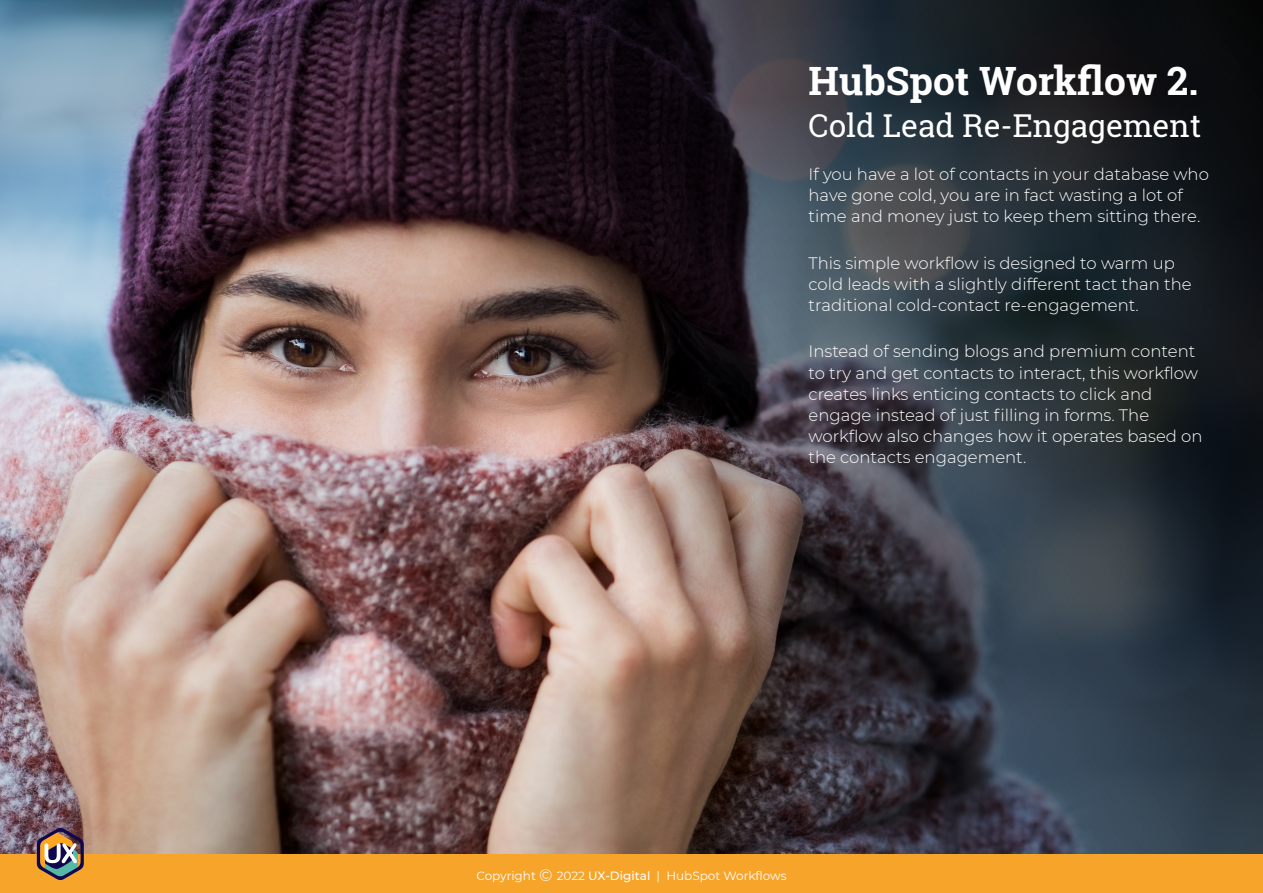
<style>
.page{position:relative;width:1263px;height:893px;background:#fff}
.page>*{position:absolute;margin:0;border:0;box-sizing:border-box;transform-origin:0 0}
.t1{font:700 39px "Roboto Slab";color:#fff}
.t2{font:31.5px "Roboto Slab";color:#fff}
.t3{font:300 16.5px/21px "Montserrat";color:#fff}
.t4{font:12px "Montserrat";color:#fff}
.s1{font-size:16.5px}
.s2{font-weight:500}
</style>
<div class="page">
<img style="left:0;top:0;width:1263px;height:855px">
<div style="left:0;top:855px;width:1263px;height:38px;background:#f7a42a"></div>
<svg style="left:37px;top:828px;width:47px;height:52px"></svg>
<h1 class="t1" style="left:808px;top:54px;width:391px">HubSpot Workflow 2.</h1>
<h2 class="t2" style="left:808px;top:104px;width:394px">Cold Lead Re-Engagement</h2>
<p class="t3" style="left:808px;top:164px;width:402px">If you have a lot of contacts in your database who have gone cold, you are in fact wasting a lot of time and money just to keep them sitting there.</p>
<p class="t3" style="left:808px;top:252px;width:385px">This simple workflow is designed to warm up cold leads with a slightly different tact than the traditional cold-contact re-engagement.</p>
<p class="t3" style="left:808px;top:341px;width:396px">Instead of sending blogs and premium content to try and get contacts to interact, this workflow creates links enticing contacts to click and engage instead of just filling in forms. The workflow also changes how it operates based on the contacts engagement.</p>
<p class="t4" style="left:476px;top:867px;width:312px">Copyright <span class="s1">©</span> 2022 <span class="s2">UX-Digital</span> | HubSpot Workflows</p>
</div>
